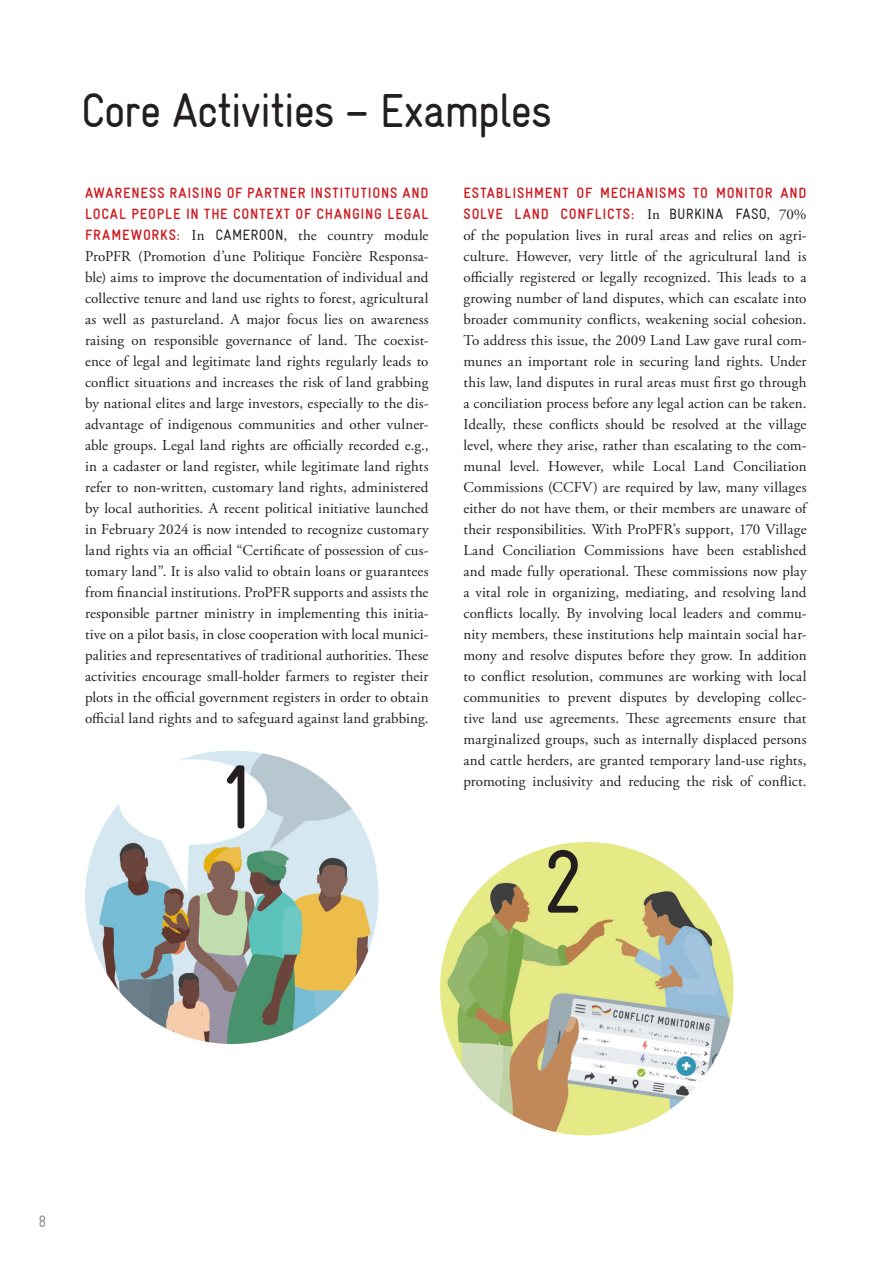
<style>
.page{position:relative;width:893px;height:1263px;background:#fff}
.page>*{position:absolute;margin:0;border:0;box-sizing:border-box;transform-origin:0 0}
.t1{font:condensed 90px "GIZ Gravur TT";color:#231f20}
.t2{font:condensed 48px "GIZ Gravur TT";letter-spacing:-.035em;color:#231f20}
.t3{font:condensed 16.5px "GIZ Gravur TT";color:#939598}
.t4{font:15px/21px "Adobe Garamond Pro";letter-spacing:.01em;color:#231f20;text-align:justify}
.t5{font:700 condensed 15px/21px "GIZ Gravur TT";letter-spacing:.055em;color:#cf1a20}
.s1{font-family:"GIZ Gravur TT";font-weight:700;font-stretch:condensed;color:#cf1a20}
.s2{font-family:"GIZ Gravur TT";font-stretch:condensed}
.s3{font-family:"Adobe Garamond Pro";font-weight:400;font-stretch:normal;color:#231f20}
.s4{font-weight:400;color:#231f20}
</style>
<div class="page">
<img style="left:85px;top:750px;width:293px;height:294px;border-radius:147px">
<img style="left:440px;top:842px;width:293px;height:293px;border-radius:147px">
<h2 class="t2" style="left:81px;top:84px;width:473px">Core Activities – Examples</h2>
<p class="t5" style="left:85px;top:182px;width:345px">AWARENESS RAISING OF PARTNER INSTITUTIONS AND<br>LOCAL PEOPLE IN THE CONTEXT OF CHANGING LEGAL</p>
<p class="t4" style="left:85px;top:225px;width:345px"><span class="s1">FRAMEWORKS:</span> In <span class="s2">CAMEROON</span>, the country module ProPFR (Promotion d’une Politique Foncière Responsa&shy;ble) aims to improve the documentation of individual and collective tenure and land use rights to forest, agricultural as well as pastureland. A major focus lies on awareness raising on responsible governance of land. The coexist&shy;ence of legal and legitimate land rights regularly leads to conflict situations and increases the risk of land grabbing by national elites and large investors, especially to the dis&shy;advantage of indigenous communities and other vulner&shy;able groups. Legal land rights are officially recorded e.g., in a cadaster or land register, while legitimate land rights refer to non-written, customary land rights, administered by local authorities. A recent political initiative launched in February 2024 is now intended to recognize customary land rights via an official “Certificate of possession of cus&shy;tomary land”. It is also valid to obtain loans or guarantees from financial institutions. ProPFR supports and assists the responsible partner ministry in implementing this initia&shy;tive on a pilot basis, in close cooperation with local munici&shy;palities and representatives of traditional authorities. These activities encourage small-holder farmers to register their plots in the official government registers in order to obtain official land rights and to safeguard against land grabbing.</p>
<h1 class="t1" style="left:216px;top:748px;width:45px">1</h1>
<p class="t5" style="left:463px;top:182px;width:345px">ESTABLISHMENT OF MECHANISMS TO MONITOR AND<br>SOLVE LAND CONFLICTS: <span class="s3">In</span> <span class="s4">BURKINA FASO</span><span class="s3">, 70%</span></p>
<p class="t4" style="left:463px;top:225px;width:345px">of the population lives in rural areas and relies on agri&shy;culture. However, very little of the agricultural land is officially registered or legally recognized. This leads to a growing number of land disputes, which can escalate into broader community conflicts, weakening social cohesion.<br>To address this issue, the 2009 Land Law gave rural com&shy;munes an important role in securing land rights. Under this law, land disputes in rural areas must first go through a conciliation process before any legal action can be taken.<br>Ideally, these conflicts should be resolved at the village level, where they arise, rather than escalating to the com&shy;munal level. However, while Local Land Conciliation Commissions (CCFV) are required by law, many villages either do not have them, or their members are unaware of their responsibilities. With ProPFR’s support, 170 Village Land Conciliation Commissions have been established and made fully operational. These commissions now play a vital role in organizing, mediating, and resolving land conflicts locally. By involving local leaders and commu&shy;nity members, these institutions help maintain social har&shy;mony and resolve disputes before they grow. In addition to conflict resolution, communes are working with local communities to prevent disputes by developing collec&shy;tive land use agreements. These agreements ensure that marginalized groups, such as internally displaced persons and cattle herders, are granted temporary land-use rights, promoting inclusivity and reducing the risk of conflict.</p>
<h1 class="t1" style="left:541px;top:833px;width:45px">2</h1>
<p class="t3" style="left:39px;top:1212px;width:9px">8</p>
</div>
